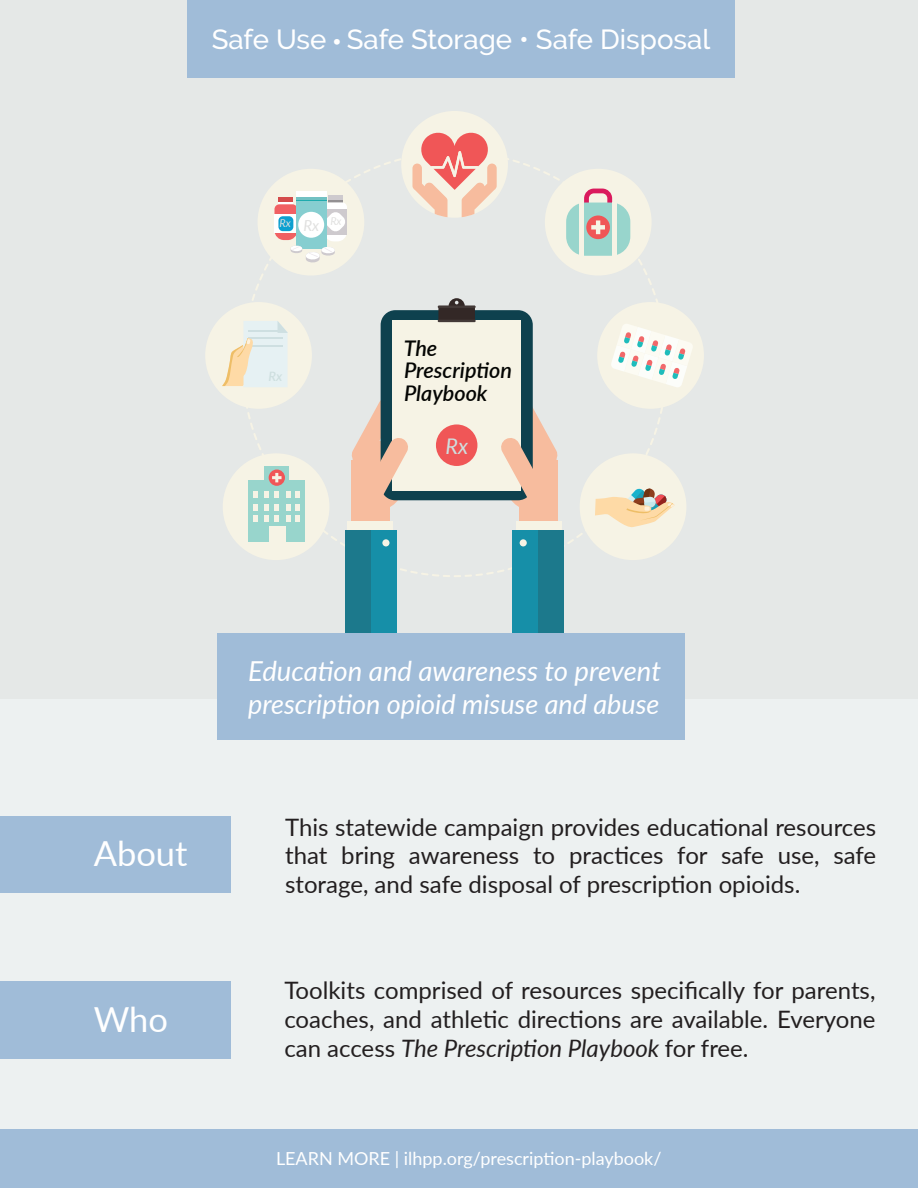
<style>
.page{position:relative;width:918px;height:1188px;background:#e5e8e7}
.page>*{position:absolute;margin:0;border:0;box-sizing:border-box;transform-origin:0 0}
.t1{font:34.5px "Lato";color:#fff}
.t2{font:500 27.6px "Raleway";color:#fff}
.t3{font:italic 27.6px "Lato";color:#fff}
.t4{font:italic 27px "Lato";color:#fff}
.t5{font:24px/28.8px "Lato";color:#231f20;text-align:justify}
.t6{font:italic 600 21.6px/44.8px "Lato";color:#040503}
.t7{font:italic 21.6px "Lato";color:#cedfdf}
.t8{font:18px "Lato";color:#fff}
.t9{font:italic 15.15px "Lato";color:#e0e0df}
.t10{font:italic 600 12.9px "Lato";color:#cedfdf}
.t11{font:italic 10.8px "Lato";color:#e0e0df}
.s1{font-family:"Myriad Pro";font-weight:400}
.s2{font-style:italic}
</style>
<div class="page">
<div style="left:0;top:699px;width:918px;height:489px;background:#edf1f1"></div>
<svg style="left:248px;top:158px;width:415px;height:419px"></svg>
<div style="left:519px;top:460px;width:38px;height:124px;background:#f7bc9e"></div>
<div style="left:506px;top:441px;width:51px;height:69px;background:#f7bc9e;border-radius:25px"></div>
<div style="left:352px;top:460px;width:38px;height:124px;background:#f7bc9e"></div>
<div style="left:352px;top:441px;width:51px;height:69px;background:#f7bc9e;border-radius:25px"></div>
<div style="left:381px;top:310px;width:152px;height:190px;background:#0e414e;border-radius:15px"></div>
<div style="left:392px;top:320px;width:129px;height:171px;background:#f6f3e5"></div>
<div style="left:436px;top:424px;width:41px;height:42px;background:#f05657;border-radius:50%"></div>
<svg style="left:350px;top:396px;width:59px;height:110px"></svg>
<div style="left:347px;top:521px;width:46px;height:11px;background:#f6f3e5"></div>
<div style="left:345px;top:531px;width:52px;height:103px;background:#168fa8"></div>
<div style="left:345px;top:531px;width:26px;height:103px;background:#1c798c"></div>
<div style="left:382px;top:539px;width:8px;height:7px;background:#f6f3e5;border-radius:50%"></div>
<svg style="left:500px;top:396px;width:59px;height:110px"></svg>
<div style="left:516px;top:521px;width:46px;height:11px;background:#f6f3e5"></div>
<div style="left:512px;top:531px;width:52px;height:103px;background:#168fa8"></div>
<div style="left:538px;top:531px;width:26px;height:103px;background:#1c798c"></div>
<div style="left:520px;top:539px;width:7px;height:7px;background:#f6f3e5;border-radius:50%"></div>
<svg style="left:438px;top:298px;width:37px;height:22px"></svg>
<hr style="left:438px;top:306px;width:38px;height:2px;background:#433937">
<hr style="left:438px;top:320px;width:38px;height:2px;background:#433937">
<div style="left:545px;top:169px;width:107px;height:107px;background:#f6f3e5;border-radius:50%"></div>
<svg style="left:584px;top:189px;width:28px;height:14px"></svg>
<div style="left:566px;top:203px;width:64px;height:53px;background:#98d5cc;border-radius:19px"></div>
<div style="left:586px;top:215px;width:24px;height:24px;background:#f05657;border-radius:50%"></div>
<svg style="left:591px;top:220px;width:14px;height:14px"></svg>
<div style="left:579px;top:203px;width:5px;height:53px;background:#f6f3e5"></div>
<hr style="left:613px;top:203px;width:4px;height:53px;background:#f6f3e5">
<div style="left:258px;top:169px;width:106px;height:107px;background:#f6f3e5;border-radius:50%"></div>
<div style="left:328px;top:195px;width:15px;height:8px;background:#cecace"></div>
<hr style="left:328px;top:200px;width:15px;height:3px;background:#939092">
<div style="left:278px;top:197px;width:15px;height:8px;background:#d44b4b"></div>
<hr style="left:296px;top:197px;width:30px;height:4px;background:#72c1c2">
<hr style="left:296px;top:200px;width:30px;height:1px;background:#1eabad">
<div style="left:296px;top:191px;width:30px;height:6px;background:#fff"></div>
<div style="left:296px;top:201px;width:30px;height:48px;background:#86ced0"></div>
<svg style="left:274px;top:202px;width:73px;height:61px"></svg>
<div style="left:401px;top:111px;width:107px;height:107px;background:#f6f3e5;border-radius:50%"></div>
<svg style="left:412px;top:132px;width:85px;height:85px"></svg>
<div style="left:580px;top:453px;width:106px;height:107px;background:#f6f3e5;border-radius:50%"></div>
<div style="left:223px;top:453px;width:106px;height:107px;background:#f6f3e5;border-radius:50%"></div>
<div style="left:248px;top:480px;width:57px;height:62px;background:#98d5cc"></div>
<div style="left:265px;top:466px;width:24px;height:28px;background:#98d5cc"></div>
<svg style="left:265px;top:504px;width:4px;height:18px"></svg>
<svg style="left:254px;top:504px;width:4px;height:18px"></svg>
<svg style="left:275px;top:504px;width:4px;height:18px"></svg>
<div style="left:269px;top:526px;width:17px;height:16px;background:#f6f3e5"></div>
<svg style="left:286px;top:504px;width:4px;height:18px"></svg>
<svg style="left:296px;top:504px;width:4px;height:18px"></svg>
<svg style="left:265px;top:491px;width:4px;height:7px"></svg>
<svg style="left:254px;top:491px;width:4px;height:7px"></svg>
<svg style="left:286px;top:491px;width:4px;height:7px"></svg>
<svg style="left:275px;top:491px;width:4px;height:7px"></svg>
<svg style="left:296px;top:491px;width:4px;height:7px"></svg>
<div style="left:269px;top:470px;width:16px;height:16px;background:#f05657;border-radius:50%"></div>
<svg style="left:272px;top:473px;width:10px;height:9px"></svg>
<div style="left:597px;top:302px;width:107px;height:107px;background:#f6f3e5;border-radius:50%"></div>
<div style="left:205px;top:302px;width:107px;height:107px;background:#f6f3e5;border-radius:50%"></div>
<svg style="left:222px;top:321px;width:66px;height:66px"></svg>
<svg style="left:611px;top:324px;width:82px;height:63px"></svg>
<svg style="left:595px;top:488px;width:80px;height:40px"></svg>
<div style="left:0;top:816px;width:230px;height:77px;background:#a0bcd8"></div>
<div style="left:0;top:1130px;width:918px;height:58px;background:#a0bcd8"></div>
<div style="left:0;top:981px;width:230px;height:77px;background:#a0bcd8"></div>
<div style="left:217px;top:633px;width:467px;height:107px;background:#a0bcd8"></div>
<div style="left:188px;top:0;width:547px;height:78px;background:#a0bcd8"></div>
<p class="t2" style="left:212px;top:24px;width:500px">Safe Use <span class="s1">•</span> Safe Storage • Safe Disposal</p>
<p class="t11" style="left:280px;top:215px;width:13px">Rx</p>
<p class="t11" style="left:330px;top:213px;width:13px">Rx</p>
<p class="t9" style="left:303px;top:214px;width:17px">Rx</p>
<p class="t10" style="left:268px;top:367px;width:15px">Rx</p>
<p class="t6" style="left:404px;top:325px;width:85px">The<br>Playbook</p>
<p class="t6" style="left:404px;top:347px;width:109px">Prescription</p>
<p class="t7" style="left:446px;top:430px;width:24px">Rx</p>
<h1 class="t1" style="left:94px;top:829px;width:95px">About</h1>
<h1 class="t1" style="left:94px;top:995px;width:76px">Who</h1>
<p class="t3" style="left:248px;top:651px;width:414px">Education and awareness to prevent</p>
<p class="t4" style="left:248px;top:684px;width:413px">prescription opioid misuse and abuse</p>
<p class="t5" style="left:285px;top:812px;width:593px">This statewide campaign provides educational resources that bring awareness to practices for safe use, safe storage, and safe disposal of prescription opioids.</p>
<p class="t5" style="left:284px;top:975px;width:593px">Toolkits comprised of resources specifically for parents, coaches, and athletic directions are available. Everyone can access <span class="s2">The Prescription Playbook</span> for free.</p>
<p class="t8" style="left:276px;top:1146px;width:387px">LEARN MORE | ilhpp.org/prescription-playbook/</p>
</div>
